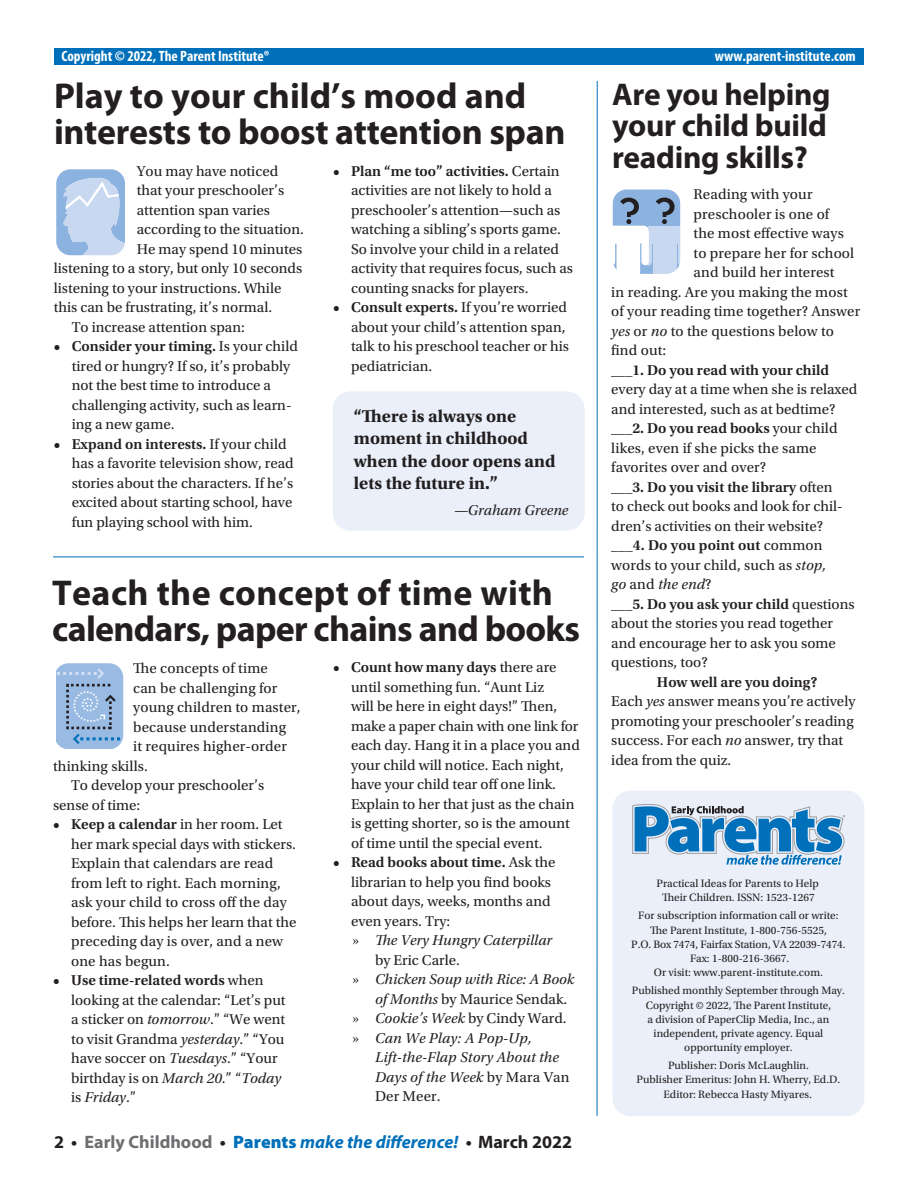
<style>
.page{position:relative;width:918px;height:1188px;background:#fff}
.page>*{position:absolute;margin:0;border:0;box-sizing:border-box;transform-origin:0 0}
.t1{font:700 36px/36px "Myriad Pro";letter-spacing:-.01em;color:#231f20}
.t2{font:700 31.5px/31.5px "Myriad Pro";letter-spacing:-.01em;color:#231f20;text-align:justify}
.t3{font:700 18px/22.5px "Utopia Std";color:#231f20}
.t4{font:italic 700 18px "Myriad Pro";color:#0070ba}
.t5{font:15px/19.5px "Utopia Std";color:#231f20}
.t6{font:italic 15px "Utopia Std";color:#231f20}
.t7{font:700 condensed 15px "Myriad Pro";color:#fff}
.t8{font:600 15px "Utopia Std";color:#231f20}
.t9{font:11.25px/14.1px "Utopia Std";color:#231f20;text-align:center}
.s1{font-weight:600}
.s2{font-style:italic}
.s3{font-weight:400}
.s4{font-style:normal}
.s5{font-style:normal;color:#231f20}
.s6{font-style:normal;color:#6c6d70}
.s7{font-weight:900;font-style:normal}
</style>
<div class="page">
<div style="left:612px;top:791px;width:252px;height:325px;background:#eaeff9;border-radius:18px"></div>
<svg style="left:632px;top:804px;width:213px;height:61px"></svg>
<div style="left:54px;top:49px;width:810px;height:16px;background:#0070ba"></div>
<hr style="left:53px;top:556px;width:531px;height:1px;background:#0070ba">
<hr style="left:597px;top:81px;width:1px;height:1035px;background:#0070ba">
<svg style="left:612px;top:189px;width:69px;height:85px"></svg>
<svg style="left:56px;top:663px;width:68px;height:86px;background:#97b6dc"></svg>
<div style="left:333px;top:391px;width:252px;height:140px;background:#eaeff9;border-radius:18px"></div>
<svg style="left:56px;top:169px;width:69px;height:86px;background:#b5ccea"></svg>
<p class="t7" style="left:62px;top:46px;width:210px">Copyright © 2022, The Parent Institute®</p>
<p class="t7" style="left:715px;top:46px;width:142px">www.parent-institute.com</p>
<h1 class="t1" style="left:54px;top:77px;width:513px">Play to your child’s mood and interests to boost attention span</h1>
<h2 class="t2" style="left:612px;top:77px;width:220px">Are you helping your child build reading skills?</h2>
<p class="t5" style="left:351px;top:162px;width:224px;text-indent:-18px"><span class="s1">• Plan “me too” activities.</span> Certain activities are not likely to hold a preschooler’s attention—such as watching a sibling’s sports game.<br>So involve your child in a related activity that requires focus, such as counting snacks for players.</p>
<p class="t5" style="left:351px;top:298px;width:220px;text-indent:-18px"><span class="s1">• Consult experts.</span> If you’re worried about your child’s attention span, talk to his preschool teacher or his pediatrician.</p>
<p class="t5" style="left:137px;top:161px;width:143px">You may have noticed</p>
<p class="t5" style="left:137px;top:181px;width:149px">that your preschooler’s</p>
<p class="t5" style="left:137px;top:200px;width:135px">attention span varies</p>
<p class="t5" style="left:137px;top:220px;width:169px">according to the situation.</p>
<p class="t5" style="left:137px;top:239px;width:167px">He may spend 10 minutes</p>
<p class="t5" style="left:54px;top:259px;width:250px">listening to a story, but only 10 seconds</p>
<p class="t5" style="left:54px;top:278px;width:229px">listening to your instructions. While</p>
<p class="t5" style="left:54px;top:298px;width:220px">this can be frustrating, it’s normal.</p>
<p class="t5" style="left:72px;top:317px;width:175px">To increase attention span:</p>
<p class="t5" style="left:72px;top:337px;width:228px;text-indent:-18px"><span class="s1">• Consider your timing.</span> Is your child tired or hungry? If so, it’s probably not the best time to introduce a challenging activity, such as learn&shy;ing a new game.</p>
<p class="t5" style="left:72px;top:434px;width:224px;text-indent:-18px"><span class="s1">• Expand on interests.</span> If your child has a favorite television show, read stories about the characters. If he’s excited about starting school, have fun playing school with him.</p>
<p class="t5" style="left:694px;top:185px;width:120px">Reading with your</p>
<p class="t5" style="left:694px;top:204px;width:137px">preschooler is one of</p>
<p class="t5" style="left:694px;top:224px;width:152px">the most effective ways</p>
<p class="t5" style="left:694px;top:243px;width:162px">to prepare her for school</p>
<p class="t5" style="left:694px;top:263px;width:142px">and build her interest</p>
<p class="t5" style="left:611px;top:282px;width:238px">in reading. Are you making the most</p>
<p class="t5" style="left:611px;top:302px;width:251px">of your reading time together? Answer</p>
<p class="t5" style="left:611px;top:321px;width:224px"><span class="s2">yes</span> or <span class="s2">no</span> to the questions below to</p>
<p class="t5" style="left:611px;top:341px;width:57px">find out:</p>
<p class="t8" style="left:611px;top:361px;width:219px">___1. Do you read with your child</p>
<p class="t5" style="left:611px;top:380px;width:248px">every day at a time when she is relaxed and interested, such as at bedtime? <span class="s1">___2. Do you read books</span> your child likes, even if she picks the same favorites over and over?<br><span class="s1">___3. Do you visit the library</span> often<br>to check out books and look for chil&shy;dren’s activities on their website? <span class="s1">___4. Do you point out</span> common words to your child, such as <span class="s2">stop,<br>go</span> and <span class="s2">the end</span>?<br><span class="s1">___5. Do you ask your child</span> questions about the stories you read together and encourage her to ask you some questions, too?</p>
<p class="t5" style="left:611px;top:672px;width:246px;text-indent:46px"><span class="s1">How well are you doing?<br></span>Each <span class="s2">yes</span> answer means you’re actively promoting your preschooler’s reading success. For each <span class="s2">no</span> answer, try that idea from the quiz.</p>
<p class="t3" style="left:354px;top:405px;width:203px">“There is always one moment in childhood when the door opens and lets the future in.”</p>
<p class="t6" style="left:454px;top:502px;width:116px">—Graham Greene</p>
<h1 class="t1" style="left:52px;top:573px;width:529px">Teach the concept of time with calendars, paper chains and books</h1>
<p class="t5" style="left:351px;top:658px;width:230px;text-indent:-18px"><span class="s1">• Count how many days</span> there are until something fun. “Aunt Liz<br>will be here in eight days!” Then, make a paper chain with one link for each day. Hang it in a place you and your child will notice. Each night, have your child tear off one link.<br>Explain to her that just as the chain is getting shorter, so is the amount of time until the special event.</p>
<p class="t8" style="left:333px;top:854px;width:224px">• Read books about time. <span class="s3">Ask the</span></p>
<p class="t5" style="left:351px;top:872px;width:202px">librarian to help you find books</p>
<p class="t5" style="left:351px;top:892px;width:201px">about days, weeks, months and</p>
<p class="t5" style="left:351px;top:911px;width:101px">even years. Try:</p>
<p class="t6" style="left:352px;top:932px;width:201px"><span class="s4">»</span> The Very Hungry Caterpillar</p>
<p class="t5" style="left:375px;top:950px;width:86px">by Eric Carle.</p>
<p class="t6" style="left:352px;top:971px;width:223px"><span class="s4">»</span> Chicken Soup with Rice: A Book</p>
<p class="t5" style="left:375px;top:989px;width:194px"><span class="s2">of Months</span> by Maurice Sendak.</p>
<p class="t5" style="left:352px;top:1009px;width:216px">» <span class="s2">Cookie’s Week</span> by Cindy Ward.</p>
<p class="t6" style="left:352px;top:1030px;width:181px"><span class="s4">»</span> Can We Play: A Pop-Up,</p>
<p class="t6" style="left:375px;top:1049px;width:185px">Lift-the-Flap Story About the</p>
<p class="t6" style="left:375px;top:1069px;width:196px">Days of the Week <span class="s4">by Mara Van</span></p>
<p class="t5" style="left:375px;top:1087px;width:67px">Der Meer.</p>
<p class="t5" style="left:133px;top:659px;width:136px">The concepts of time</p>
<p class="t5" style="left:133px;top:678px;width:146px">can be challenging for</p>
<p class="t5" style="left:133px;top:698px;width:169px">young children to master,</p>
<p class="t5" style="left:133px;top:717px;width:154px">because understanding</p>
<p class="t5" style="left:133px;top:737px;width:155px">it requires higher-order</p>
<p class="t5" style="left:53px;top:756px;width:96px">thinking skills.</p>
<p class="t5" style="left:71px;top:776px;width:195px">To develop your preschooler’s</p>
<p class="t5" style="left:53px;top:795px;width:89px">sense of time:</p>
<p class="t5" style="left:71px;top:815px;width:227px;text-indent:-18px"><span class="s1">• Keep a calendar</span> in her room. Let her mark special days with stickers.<br>Explain that calendars are read from left to right. Each morning, ask your child to cross off the day before. This helps her learn that the preceding day is over, and a new one has begun.</p>
<p class="t5" style="left:71px;top:971px;width:216px;text-indent:-18px"><span class="s1">• Use time-related words</span> when looking at the calendar: “Let’s put a sticker on <span class="s2">tomorrow</span>.” “We went to visit Grandma <span class="s2">yesterday</span>.” “You have soccer on <span class="s2">Tuesdays</span>.” “Your birthday is on <span class="s2">March 20</span>.” “<span class="s2">Today </span>is <span class="s2">Friday</span>.”</p>
<p class="t9" style="left:657px;top:876px;width:164px">Practical Ideas for Parents to Help<br>Their Children. ISSN: 1523-1267</p>
<p class="t9" style="left:631px;top:909px;width:216px">For subscription information call or write:<br>The Parent Institute, 1-800-756-5525,<br>P.O. Box 7474, Fairfax Station, VA 22039-7474.<br>Fax: 1-800-216-3667.<br>Or visit: www.parent-institute.com.</p>
<p class="t9" style="left:632px;top:984px;width:215px">Published monthly September through May.<br>Copyright © 2022, The Parent Institute,<br>a division of PaperClip Media, Inc., an independent, private agency. Equal opportunity employer.</p>
<p class="t9" style="left:637px;top:1059px;width:205px">Publisher: Doris McLaughlin.<br>Publisher Emeritus: John H. Wherry, Ed.D.<br>Editor: Rebecca Hasty Miyares.</p>
<p class="t4" style="left:54px;top:1130px;width:520px"><span class="s5">2 •</span> <span class="s6">Early Childhood</span> <span class="s5">•</span> <span class="s7">Parents</span> make the difference! <span class="s5">• March 2022</span></p>
</div>
